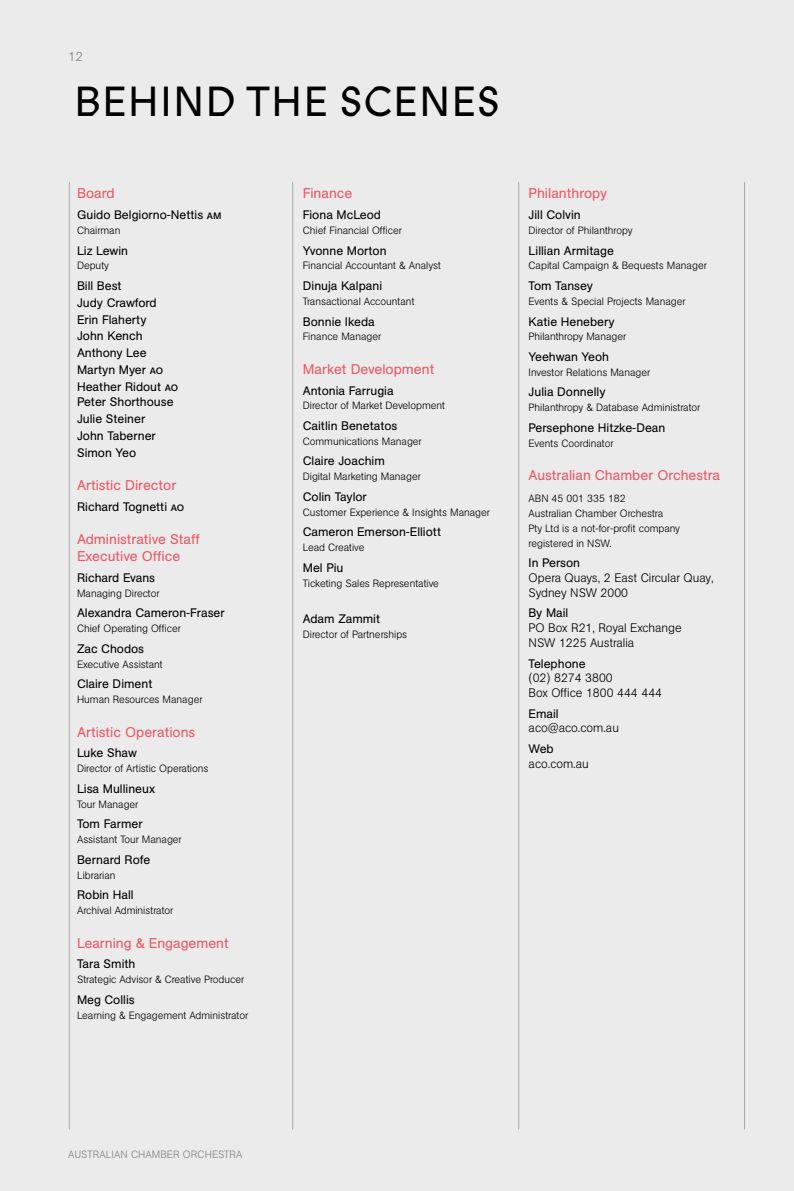
<style>
.page{position:relative;width:794px;height:1191px;background:#ebebec}
.page>*{position:absolute;margin:0;border:0;box-sizing:border-box;transform-origin:0 0}
.t1{font:42px "Prophet";letter-spacing:.01em;color:#000}
.t2{font:14px/16.8px "AG Book Std";color:#f05661}
.t3{font:300 13.12px "AG Book Std";color:#808285}
.t4{font:12.25px/16.6px "AG Book Std";color:#000}
.t5{font:300 12.25px/14.7px "AG Book Std";color:#000}
.t6{font:300 10.5px/14.7px "AG Book Std";color:#000}
.t7{font:300 10.5px "AG Book Std";letter-spacing:.01em;color:#808285}
</style>
<div class="page">
<hr style="left:518px;top:182px;width:1px;height:947px;background:#a7a9ac">
<hr style="left:744px;top:182px;width:1px;height:947px;background:#a7a9ac">
<hr style="left:292px;top:182px;width:1px;height:947px;background:#a7a9ac">
<hr style="left:69px;top:182px;width:1px;height:947px;background:#a7a9ac">
<p class="t3" style="left:68px;top:48px;width:16px">12</p>
<h1 class="t1" style="left:74px;top:74px;width:428px">BEHIND THE SCENES</h1>
<h2 class="t2" style="left:77px;top:185px;width:39px">Board</h2>
<p class="t4" style="left:77px;top:207px;width:146px">Guido Belgiorno-Nettis am</p>
<p class="t6" style="left:77px;top:223px;width:45px">Chairman</p>
<p class="t4" style="left:77px;top:242px;width:52px">Liz Lewin</p>
<p class="t6" style="left:77px;top:258px;width:33px">Deputy</p>
<p class="t4" style="left:77px;top:278px;width:103px">Bill Best<br>Judy Crawford<br>Erin Flaherty<br>John Kench<br>Anthony Lee<br>Martyn Myer ao<br>Heather Ridout ao<br>Peter Shorthouse<br>Julie Steiner<br>John Taberner<br>Simon Yeo</p>
<h2 class="t2" style="left:77px;top:477px;width:101px">Artistic Director</h2>
<p class="t4" style="left:77px;top:498px;width:109px">Richard Tognetti ao</p>
<h2 class="t2" style="left:77px;top:531px;width:124px">Administrative Staff<br>Executive Office</h2>
<p class="t4" style="left:77px;top:569px;width:80px">Richard Evans</p>
<p class="t6" style="left:77px;top:586px;width:84px">Managing Director</p>
<p class="t4" style="left:77px;top:605px;width:149px">Alexandra Cameron-Fraser</p>
<p class="t6" style="left:77px;top:621px;width:105px">Chief Operating Officer</p>
<p class="t4" style="left:77px;top:640px;width:69px">Zac Chodos</p>
<p class="t6" style="left:77px;top:657px;width:87px">Executive Assistant</p>
<p class="t4" style="left:77px;top:676px;width:77px">Claire Diment</p>
<p class="t6" style="left:77px;top:692px;width:127px">Human Resources Manager</p>
<h2 class="t2" style="left:77px;top:723px;width:120px">Artistic Operations</h2>
<p class="t4" style="left:77px;top:745px;width:61px">Luke Shaw</p>
<p class="t6" style="left:77px;top:761px;width:133px">Director of Artistic Operations</p>
<p class="t4" style="left:77px;top:780px;width:80px">Lisa Mullineux</p>
<p class="t6" style="left:77px;top:796px;width:63px">Tour Manager</p>
<p class="t4" style="left:77px;top:816px;width:67px">Tom Farmer</p>
<p class="t6" style="left:77px;top:832px;width:106px">Assistant Tour Manager</p>
<p class="t4" style="left:77px;top:851px;width:75px">Bernard Rofe</p>
<p class="t6" style="left:77px;top:867px;width:40px">Librarian</p>
<p class="t4" style="left:77px;top:887px;width:58px">Robin Hall</p>
<p class="t6" style="left:77px;top:903px;width:98px">Archival Administrator</p>
<h2 class="t2" style="left:77px;top:934px;width:153px">Learning &amp; Engagement</h2>
<p class="t4" style="left:77px;top:956px;width:60px">Tara Smith</p>
<p class="t6" style="left:77px;top:972px;width:169px">Strategic Advisor &amp; Creative Producer</p>
<p class="t4" style="left:77px;top:991px;width:59px">Meg Collis</p>
<p class="t6" style="left:77px;top:1007px;width:173px">Learning &amp; Engagement Administrator</p>
<h2 class="t2" style="left:303px;top:185px;width:51px">Finance</h2>
<p class="t4" style="left:303px;top:207px;width:80px">Fiona McLeod</p>
<p class="t6" style="left:303px;top:223px;width:100px">Chief Financial Officer</p>
<p class="t4" style="left:303px;top:242px;width:85px">Yvonne Morton</p>
<p class="t6" style="left:303px;top:258px;width:140px">Financial Accountant &amp; Analyst</p>
<p class="t4" style="left:303px;top:278px;width:81px">Dinuja Kalpani</p>
<p class="t6" style="left:303px;top:294px;width:113px">Transactional Accountant</p>
<p class="t4" style="left:303px;top:313px;width:73px">Bonnie Ikeda</p>
<p class="t6" style="left:303px;top:329px;width:80px">Finance Manager</p>
<h2 class="t2" style="left:303px;top:361px;width:133px">Market Development</h2>
<p class="t4" style="left:303px;top:382px;width:92px">Antonia Farrugia</p>
<p class="t6" style="left:303px;top:398px;width:144px">Director of Market Development</p>
<p class="t4" style="left:303px;top:418px;width:96px">Caitlin Benetatos</p>
<p class="t6" style="left:303px;top:434px;width:120px">Communications Manager</p>
<p class="t4" style="left:303px;top:453px;width:84px">Claire Joachim</p>
<p class="t6" style="left:303px;top:469px;width:119px">Digital Marketing Manager</p>
<p class="t4" style="left:303px;top:488px;width:66px">Colin Taylor</p>
<p class="t6" style="left:303px;top:505px;width:189px">Customer Experience &amp; Insights Manager</p>
<p class="t4" style="left:303px;top:524px;width:140px">Cameron Emerson-Elliott</p>
<p class="t6" style="left:303px;top:540px;width:63px">Lead Creative</p>
<p class="t4" style="left:303px;top:559px;width:42px">Mel Piu</p>
<p class="t6" style="left:303px;top:576px;width:138px">Ticketing Sales Representative</p>
<p class="t4" style="left:303px;top:611px;width:79px">Adam Zammit</p>
<p class="t6" style="left:303px;top:627px;width:106px">Director of Partnerships</p>
<h2 class="t2" style="left:528px;top:185px;width:80px">Philanthropy</h2>
<p class="t4" style="left:528px;top:207px;width:54px">Jill Colvin</p>
<p class="t6" style="left:528px;top:223px;width:105px">Director of Philanthropy</p>
<p class="t4" style="left:528px;top:242px;width:87px">Lillian Armitage</p>
<p class="t6" style="left:528px;top:258px;width:180px">Capital Campaign &amp; Bequests Manager</p>
<p class="t4" style="left:528px;top:278px;width:66px">Tom Tansey</p>
<p class="t6" style="left:528px;top:294px;width:158px">Events &amp; Special Projects Manager</p>
<p class="t4" style="left:528px;top:313px;width:87px">Katie Henebery</p>
<p class="t6" style="left:528px;top:329px;width:99px">Philanthropy Manager</p>
<p class="t4" style="left:528px;top:349px;width:82px">Yeehwan Yeoh</p>
<p class="t6" style="left:528px;top:365px;width:123px">Investor Relations Manager</p>
<p class="t4" style="left:528px;top:384px;width:78px">Julia Donnelly</p>
<p class="t6" style="left:528px;top:400px;width:173px">Philanthropy &amp; Database Administrator</p>
<p class="t4" style="left:528px;top:419px;width:138px">Persephone Hitzke-Dean</p>
<p class="t6" style="left:528px;top:436px;width:86px">Events Coordinator</p>
<h2 class="t2" style="left:528px;top:467px;width:193px">Australian Chamber Orchestra</h2>
<p class="t6" style="left:528px;top:491px;width:153px">ABN 45 001 335 182<br>Australian Chamber Orchestra<br>Pty Ltd is a not-for-profit company registered in NSW.</p>
<p class="t4" style="left:528px;top:555px;width:53px">In Person</p>
<p class="t5" style="left:528px;top:570px;width:186px">Opera Quays, 2 East Circular Quay,<br>Sydney NSW 2000</p>
<p class="t4" style="left:528px;top:605px;width:41px">By Mail</p>
<p class="t5" style="left:528px;top:620px;width:155px">PO Box R21, Royal Exchange<br>NSW 1225 Australia</p>
<p class="t4" style="left:528px;top:655px;width:58px">Telephone</p>
<p class="t5" style="left:528px;top:671px;width:135px">(02) 8274 3800<br>Box Office 1800 444 444</p>
<p class="t4" style="left:528px;top:705px;width:32px">Email</p>
<p class="t5" style="left:528px;top:721px;width:92px">aco@aco.com.au</p>
<p class="t4" style="left:528px;top:741px;width:27px">Web</p>
<p class="t5" style="left:528px;top:756px;width:62px">aco.com.au</p>
<p class="t7" style="left:68px;top:1147px;width:176px">AUSTRALIAN CHAMBER ORCHESTRA</p>
</div>
